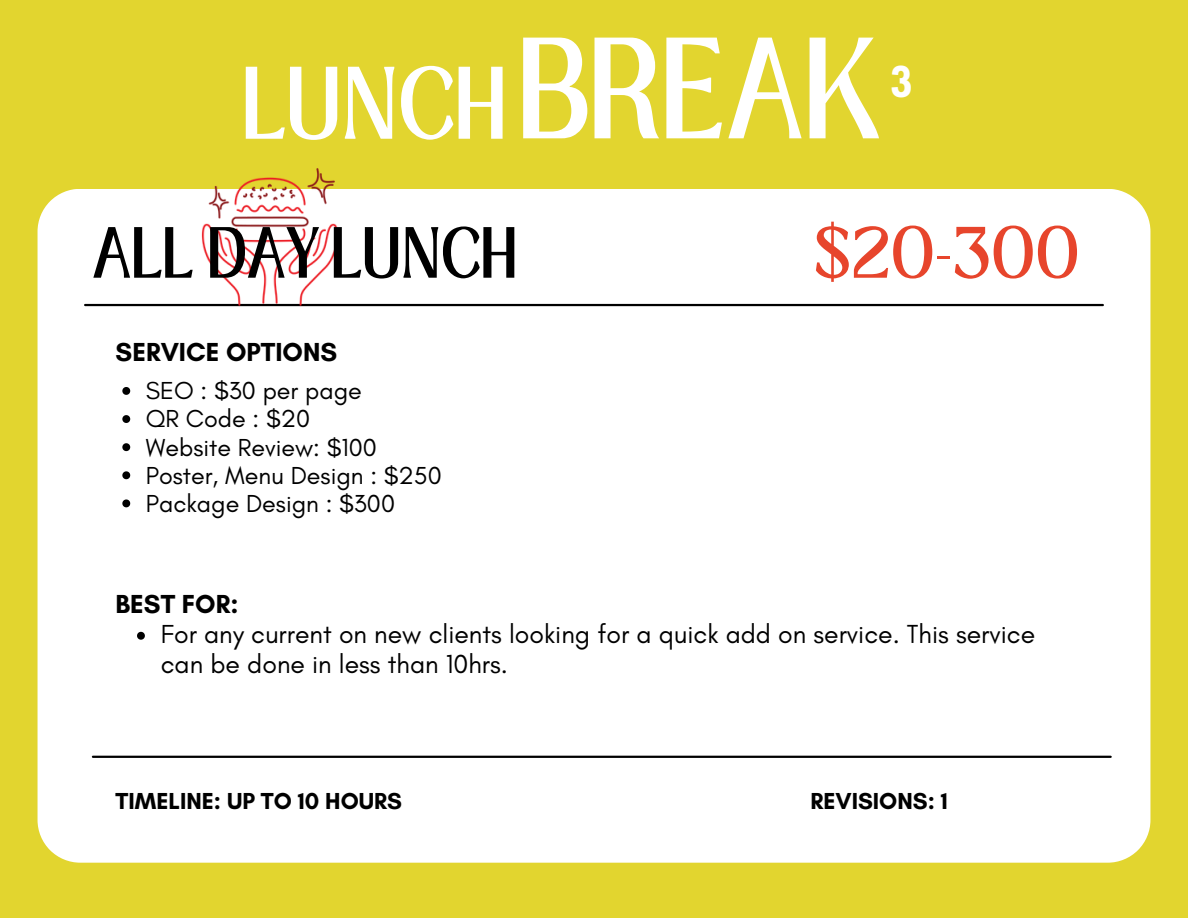
<style>
.page{position:relative;width:1188px;height:918px;background:#e2d52f}
.page>*{position:absolute;margin:0;border:0;box-sizing:border-box;transform-origin:0 0}
.t1{font:110.4px "Loubag";color:#fff}
.t2{font:78.9px "Loubag";color:#fff}
.t3{font:55.5px "Loubag";color:#000}
.t4{font:55.5px "Loubag";color:#e7452c}
.t5{font:700 45px "Decalotype";color:#fff}
.t6{font:26.55px/30.3px "Glacial Indifference";color:#000}
.t7{font:700 26.55px "Glacial Indifference";color:#000}
.t8{font:25.05px "Glacial Indifference";color:#000}
.t9{font:700 23.55px "Glacial Indifference";color:#000}
</style>
<div class="page">
<div style="left:38px;top:189px;width:1112px;height:674px;background:#fff"></div>
<hr style="left:85px;top:304px;width:1018px;height:2px;background:#000">
<hr style="left:93px;top:756px;width:1018px;height:2px;background:#000">
<img style="left:116px;top:168px;width:312px;height:193px">
<svg style="left:122px;top:387px;width:8px;height:8px"></svg>
<svg style="left:122px;top:415px;width:8px;height:8px"></svg>
<svg style="left:122px;top:443px;width:8px;height:8px"></svg>
<svg style="left:122px;top:471px;width:8px;height:8px"></svg>
<svg style="left:122px;top:499px;width:8px;height:8px"></svg>
<svg style="left:137px;top:632px;width:8px;height:8px"></svg>
<h4 class="t2" style="left:242px;top:40px;width:265px">LUNCH</h4>
<p class="t1" style="left:518px;top:0;width:363px">BREAK</p>
<p class="t5" style="left:891px;top:51px;width:23px">3</p>
<h3 class="t3" style="left:92px;top:208px;width:426px">ALL DAY LUNCH</h3>
<p class="t7" style="left:116px;top:336px;width:223px">SERVICE OPTIONS</p>
<h3 class="t8" style="left:146px;top:376px;width:217px">SEO : $30 per page</h3>
<h4 class="t8" style="left:146px;top:404px;width:166px">QR Code : $20</h4>
<p class="t8" style="left:146px;top:432px;width:232px">Website Review: $100</p>
<p class="t8" style="left:146px;top:460px;width:297px">Poster, Menu Design : $250</p>
<p class="t8" style="left:146px;top:488px;width:251px">Package Design : $300</p>
<h2 class="t4" style="left:814px;top:208px;width:268px">$20-300</h2>
<p class="t7" style="left:116px;top:587px;width:124px">BEST FOR:</p>
<p class="t6" style="left:161px;top:619px;width:876px">For any current on new clients looking for a quick add on service. This service can be done in less than 10hrs.</p>
<p class="t9" style="left:116px;top:787px;width:288px">TIMELINE: UP TO 10 HOURS</p>
<p class="t9" style="left:810px;top:787px;width:139px">REVISIONS: 1</p>
</div>
